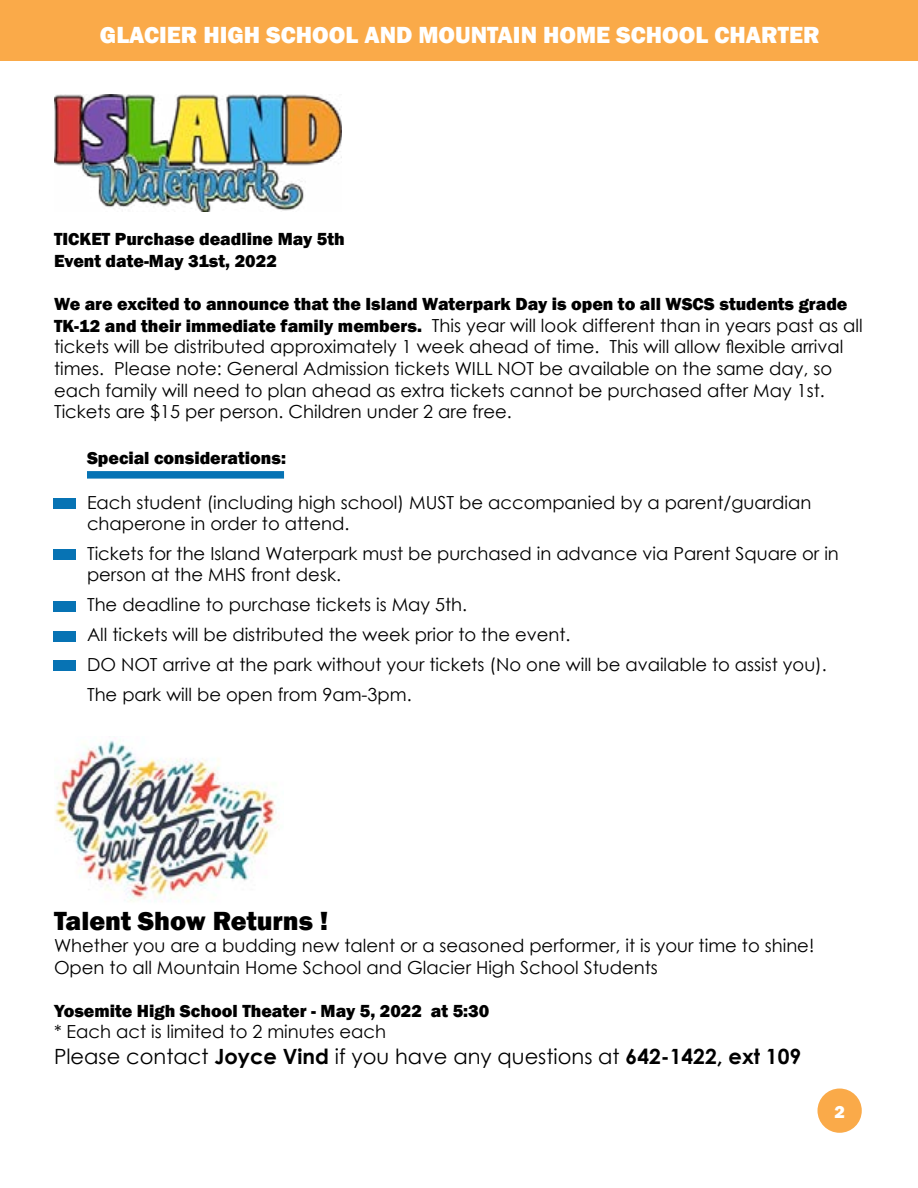
<style>
.page{position:relative;width:918px;height:1188px;background:#fff}
.page>*{position:absolute;margin:0;border:0;box-sizing:border-box;transform-origin:0 0}
.t1{font:800 27px "Franklin Gothic";color:#000}
.t2{font:800 24px "Franklin Gothic";color:#fff}
.t3{font:21px "Century Gothic";color:#000}
.t4{font:18px/21.6px "Century Gothic";color:#000}
.t5{font:800 18px/21.6px "Franklin Gothic";color:#000}
.t6{font:800 18px "Franklin Gothic";color:#fff}
.s1{font-family:"Franklin Gothic";font-weight:800}
.s2{font-weight:700}
</style>
<div class="page">
<div style="left:818px;top:1089px;width:44px;height:44px;background:#faaa49;border-radius:50%"></div>
<img style="left:54px;top:94px;width:288px;height:117px">
<div style="left:53px;top:498px;width:23px;height:10px;background:#0773b4"></div>
<div style="left:53px;top:601px;width:23px;height:11px;background:#0773b4"></div>
<div style="left:53px;top:549px;width:23px;height:11px;background:#0773b4"></div>
<div style="left:53px;top:632px;width:23px;height:10px;background:#0773b4"></div>
<div style="left:53px;top:661px;width:23px;height:10px;background:#0773b4"></div>
<div style="left:87px;top:471px;width:197px;height:8px;background:#0773b4"></div>
<img style="left:54px;top:740px;width:222px;height:162px">
<div style="left:1px;top:0;width:917px;height:60px;background:#faaa49"></div>
<h2 class="t2" style="left:100px;top:19px;width:721px">GLACIER HIGH SCHOOL AND MOUNTAIN HOME SCHOOL CHARTER</h2>
<p class="t5" style="left:54px;top:228px;width:292px">TICKET Purchase deadline May 5th<br>Event date-May 31st, 2022</p>
<p class="t5" style="left:54px;top:293px;width:795px">We are excited to announce that the Island Waterpark Day is open to all WSCS students grade</p>
<p class="t4" style="left:54px;top:314px;width:810px"><span class="s1">TK-12 and their immediate family members.</span> This year will look different than in years past as all tickets will be distributed approximately 1 week ahead of time. This will allow flexible arrival times. Please note: General Admission tickets WILL NOT be available on the same day, so each family will need to plan ahead as extra tickets cannot be purchased after May 1st.<br>Tickets are $15 per person. Children under 2 are free.</p>
<p class="t5" style="left:87px;top:448px;width:200px">Special considerations:</p>
<p class="t4" style="left:87px;top:492px;width:726px;line-height:21px">Each student (including high school) MUST be accompanied by a parent/guardian chaperone in order to attend.</p>
<p class="t4" style="left:87px;top:543px;width:753px;line-height:21px">Tickets for the Island Waterpark must be purchased in advance via Parent Square or in person at the MHS front desk.</p>
<p class="t4" style="left:87px;top:590px;width:741px;line-height:30px">The deadline to purchase tickets is May 5th.<br>All tickets will be distributed the week prior to the event.<br>DO NOT arrive at the park without your tickets (No one will be available to assist you).<br>The park will be open from 9am-3pm.</p>
<h1 class="t1" style="left:54px;top:904px;width:276px">Talent Show Returns !</h1>
<p class="t4" style="left:54px;top:934px;width:762px">Whether you are a budding new talent or a seasoned performer, it is your time to shine!<br>Open to all Mountain Home School and Glacier High School Students</p>
<p class="t5" style="left:54px;top:1000px;width:437px">Yosemite High School Theater - May 5, 2022 at 5:30</p>
<p class="t4" style="left:54px;top:1021px;width:334px">* Each act is limited to 2 minutes each</p>
<p class="t3" style="left:54px;top:1041px;width:749px">Please contact <span class="s2">Joyce Vind</span> if you have any questions at <span class="s2">642-1422, ext 109</span></p>
<p class="t6" style="left:834px;top:1100px;width:12px">2</p>
</div>
